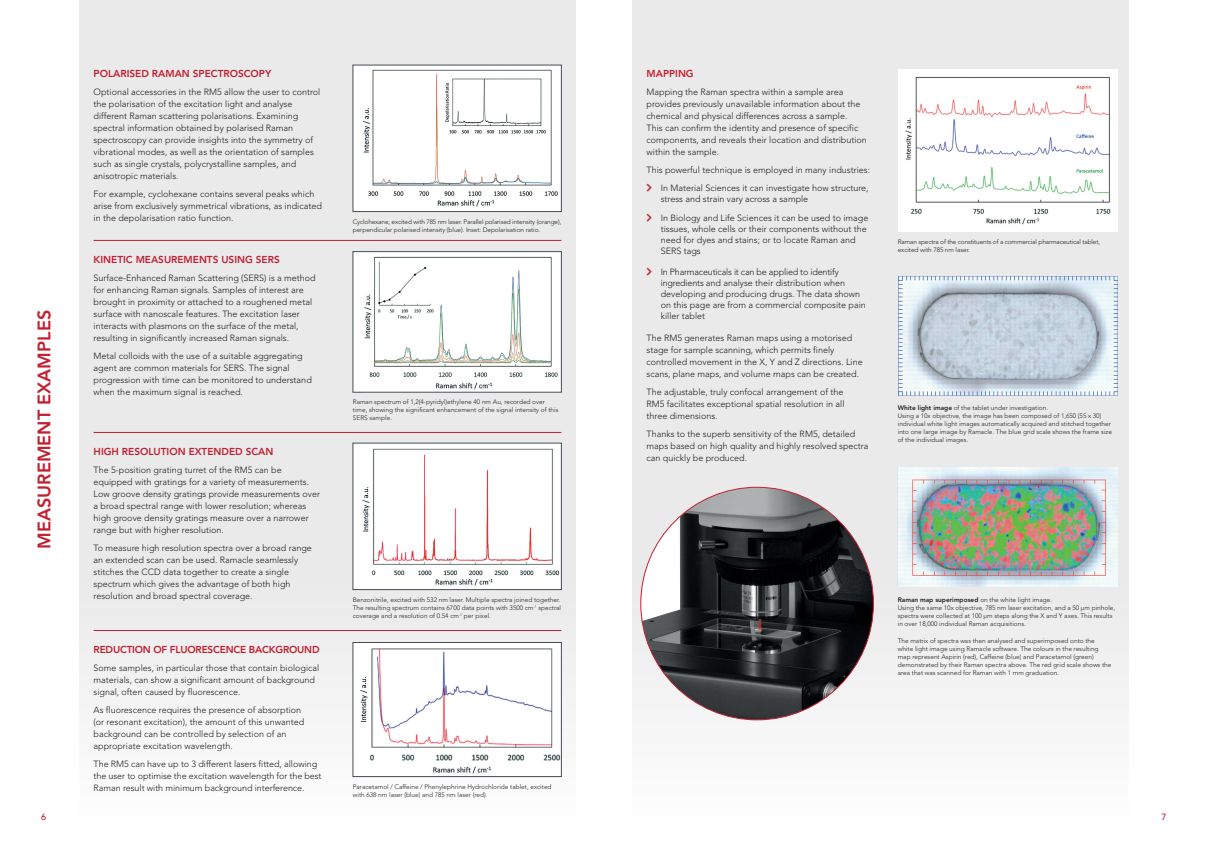
<style>
.page{position:relative;width:1208px;height:859px;background:#fff}
.page>*{position:absolute;margin:0;border:0;box-sizing:border-box;transform-origin:0 0}
.Section_Nav{font:800 18px "Avenir LT Std";color:#c21f31}
.Header_2___1_2_BOX_R{font:800 10px "Avenir LT Std";color:#c21f31}
.Header_2___RED{font:800 10px "Avenir LT Std";color:#c21f31}
.Header_2___1_2_BOX_R-2{font:800 10px "Avenir LT Std";letter-spacing:-.02em;color:#c21f31}
.Body_Text{font:300 9px/12px "Avenir LT Std";color:#231f20}
.t1{font:500 9px "Avenir LT Std";color:#c21f31}
.Text_-_Specification{font:300 6.5px/8px "Avenir LT Std";color:#231f20}
.Text_-_Specification-2{font:300 6.5px/8px "Avenir LT Std";letter-spacing:-.02em;color:#231f20}
.s1{font-weight:800}
</style>
<div class="page">
<div style="left:79px;top:0;width:496px;height:822px;background:#eaeaeb"></div>
<div style="left:632px;top:0;width:496px;height:822px;background:linear-gradient(to bottom,#e6e6e7,#f3f2f3)"></div>
<hr style="left:94px;top:240px;width:467px;height:1px;background:#c21f31">
<hr style="left:94px;top:432px;width:467px;height:1px;background:#c21f31">
<hr style="left:94px;top:630px;width:467px;height:1px;background:#c21f31">
<div style="left:353px;top:443px;width:208px;height:147px;background:#fff"></div>
<img style="left:362px;top:448px;width:197px;height:138px">
<div style="left:353px;top:642px;width:208px;height:135px;background:#fff"></div>
<img style="left:360px;top:648px;width:199px;height:126px">
<div style="left:353px;top:642px;width:208px;height:135px;border:1px solid #464b54"></div>
<div style="left:353px;top:252px;width:208px;height:140px;background:#fff"></div>
<img style="left:364px;top:256px;width:194px;height:134px">
<div style="left:353px;top:65px;width:208px;height:147px;background:#fff"></div>
<img style="left:363px;top:69px;width:195px;height:138px">
<img style="left:641px;top:487px;width:232px;height:233px;border-radius:116px">
<img style="left:898px;top:276px;width:219px;height:120px">
<img style="left:897px;top:467px;width:220px;height:120px">
<div style="left:897px;top:69px;width:220px;height:163px;background:#fff"></div>
<img style="left:905px;top:76px;width:206px;height:149px">
<svg style="left:647px;top:184px;width:4px;height:8px"></svg>
<svg style="left:647px;top:214px;width:4px;height:8px"></svg>
<svg style="left:647px;top:268px;width:4px;height:8px"></svg>
<p class="Section_Nav" style="left:34px;top:549px;width:240px;rotate:-90deg">MEASUREMENT EXAMPLES</p>
<p class="Header_2___RED" style="left:94px;top:68px;width:179px">POLARISED RAMAN SPECTROSCOPY</p>
<p class="Body_Text" style="left:94px;top:86px;width:228px">Optional accessories in the RM5 allow the user to control the polarisation of the excitation light and analyse different Raman scattering polarisations. Examining spectral information obtained by polarised Raman spectroscopy can provide insights into the symmetry of vibrational modes, as well as the orientation of samples such as single crystals, polycrystalline samples, and anisotropic materials.</p>
<p class="Body_Text" style="left:94px;top:188px;width:230px">For example, cyclohexane contains several peaks which arise from exclusively symmetrical vibrations, as indicated in the depolarisation ratio function.</p>
<p class="Header_2___1_2_BOX_R" style="left:94px;top:254px;width:188px">KINETIC MEASUREMENTS USING SERS</p>
<p class="Body_Text" style="left:94px;top:272px;width:224px">Surface-Enhanced Raman Scattering (SERS) is a method for enhancing Raman signals. Samples of interest are brought in proximity or attached to a roughened metal surface with nanoscale features. The excitation laser interacts with plasmons on the surface of the metal, resulting in significantly increased Raman signals.</p>
<p class="Body_Text" style="left:94px;top:350px;width:220px">Metal colloids with the use of a suitable aggregating agent are common materials for SERS. The signal progression with time can be monitored to understand when the maximum signal is reached.</p>
<p class="Header_2___1_2_BOX_R" style="left:94px;top:446px;width:181px">HIGH RESOLUTION EXTENDED SCAN</p>
<p class="Body_Text" style="left:94px;top:464px;width:228px">The 5-position grating turret of the RM5 can be equipped with gratings for a variety of measurements.<br>Low groove density gratings provide measurements over a broad spectral range with lower resolution; whereas high groove density gratings measure over a narrower range but with higher resolution.</p>
<p class="Body_Text" style="left:94px;top:542px;width:220px">To measure high resolution spectra over a broad range an extended scan can be used. Ramacle seamlessly stitches the CCD data together to create a single spectrum which gives the advantage of both high resolution and broad spectral coverage.</p>
<p class="Header_2___1_2_BOX_R-2" style="left:94px;top:644px;width:227px">REDUCTION OF FLUORESCENCE BACKGROUND</p>
<p class="Body_Text" style="left:94px;top:662px;width:227px">Some samples, in particular those that contain biological materials, can show a significant amount of background signal, often caused by fluorescence.</p>
<p class="Body_Text" style="left:94px;top:704px;width:212px">As fluorescence requires the presence of absorption (or resonant excitation), the amount of this unwanted background can be controlled by selection of an appropriate excitation wavelength.</p>
<p class="Body_Text" style="left:94px;top:758px;width:229px">The RM5 can have up to 3 different lasers fitted, allowing the user to optimise the excitation wavelength for the best<br>Raman result with minimum background interference.</p>
<p class="Text_-_Specification-2" style="left:353px;top:217px;width:210px">Cyclohexane, excited with 785 nm laser. Parallel polarised intensity (orange), perpendicular polarised intensity (blue). Inset: Depolarisation ratio.</p>
<p class="Text_-_Specification" style="left:353px;top:398px;width:207px">Raman spectrum of 1,2(4-pyridyl)ethylene 40 nm Au, recorded over time, showing the significant enhancement of the signal intensity of this<br>SERS sample.</p>
<p class="Text_-_Specification" style="left:353px;top:595px;width:210px;text-align:justify">Benzonitrile, excited with 532 nm laser. Multiple spectra joined together.<br>The resulting spectrum contains 6700 data points with 3500 cm<sup>-1</sup> spectral coverage and a resolution of 0.54 cm<sup>-1</sup> per pixel.</p>
<p class="Text_-_Specification" style="left:353px;top:783px;width:200px">Paracetamol / Caffeine / Phenylephrine Hydrochloride tablet, excited with 638 nm laser (blue) and 785 nm laser (red).</p>
<p class="Header_2___RED" style="left:646px;top:68px;width:49px">MAPPING</p>
<p class="Body_Text" style="left:646px;top:86px;width:222px">Mapping the Raman spectra within a sample area provides previously unavailable information about the chemical and physical differences across a sample.<br>This can confirm the identity and presence of specific components, and reveals their location and distribution within the sample.</p>
<p class="Body_Text" style="left:646px;top:164px;width:225px">This powerful technique is employed in many industries:</p>
<p class="Body_Text" style="left:660px;top:183px;width:209px;line-height:11px">In Material Sciences it can investigate how structure, stress and strain vary across a sample</p>
<p class="Body_Text" style="left:660px;top:213px;width:209px;line-height:11px">In Biology and Life Sciences it can be used to image tissues, whole cells or their components without the need for dyes and stains; or to locate Raman and SERS tags</p>
<p class="Body_Text" style="left:660px;top:267px;width:207px;line-height:11px">In Pharmaceuticals it can be applied to identify ingredients and analyse their distribution when developing and producing drugs. The data shown on this page are from a commercial composite pain killer tablet</p>
<p class="Body_Text" style="left:646px;top:332px;width:218px">The RM5 generates Raman maps using a motorised stage for sample scanning, which permits finely controlled movement in the X, Y and Z directions. Line scans, plane maps, and volume maps can be created.</p>
<p class="Body_Text" style="left:646px;top:386px;width:200px">The adjustable, truly confocal arrangement of the<br>RM5 facilitates exceptional spatial resolution in all three dimensions.</p>
<p class="Body_Text" style="left:646px;top:428px;width:223px">Thanks to the superb sensitivity of the RM5, detailed maps based on high quality and highly resolved spectra can quickly be produced.</p>
<p class="Text_-_Specification-2" style="left:897px;top:237px;width:204px">Raman spectra of the constituents of a commercial pharmaceutical tablet, excited with 785 nm laser.</p>
<p class="Text_-_Specification" style="left:897px;top:404px;width:216px"><span class="s1">White light image</span> of the tablet under investigation.<br>Using a 10x objective, the image has been composed of 1,650 (55 x 30) individual white light images automatically acquired and stitched together into one large image by Ramacle. The blue grid scale shows the frame size of the individual images.</p>
<p class="Text_-_Specification" style="left:897px;top:595px;width:219px"><span class="s1">Raman map superimposed</span> on the white light image.<br>Using the same 10x objective, 785 nm laser excitation, and a 50 μm pinhole, spectra were collected at 100 μm steps along the X and Y axes. This results in over 18,000 individual Raman acquisitions.</p>
<p class="Text_-_Specification" style="left:897px;top:637px;width:215px">The matrix of spectra was then analysed and superimposed onto the white light image using Ramacle software. The colours in the resulting map represent Aspirin (red), Caffeine (blue) and Paracetamol (green) demonstrated by their Raman spectra above. The red grid scale shows the area that was scanned for Raman with 1 mm graduation.</p>
<p class="t1" style="left:41px;top:812px;width:7px">6</p>
<p class="t1" style="left:1161px;top:812px;width:7px">7</p>
</div>
